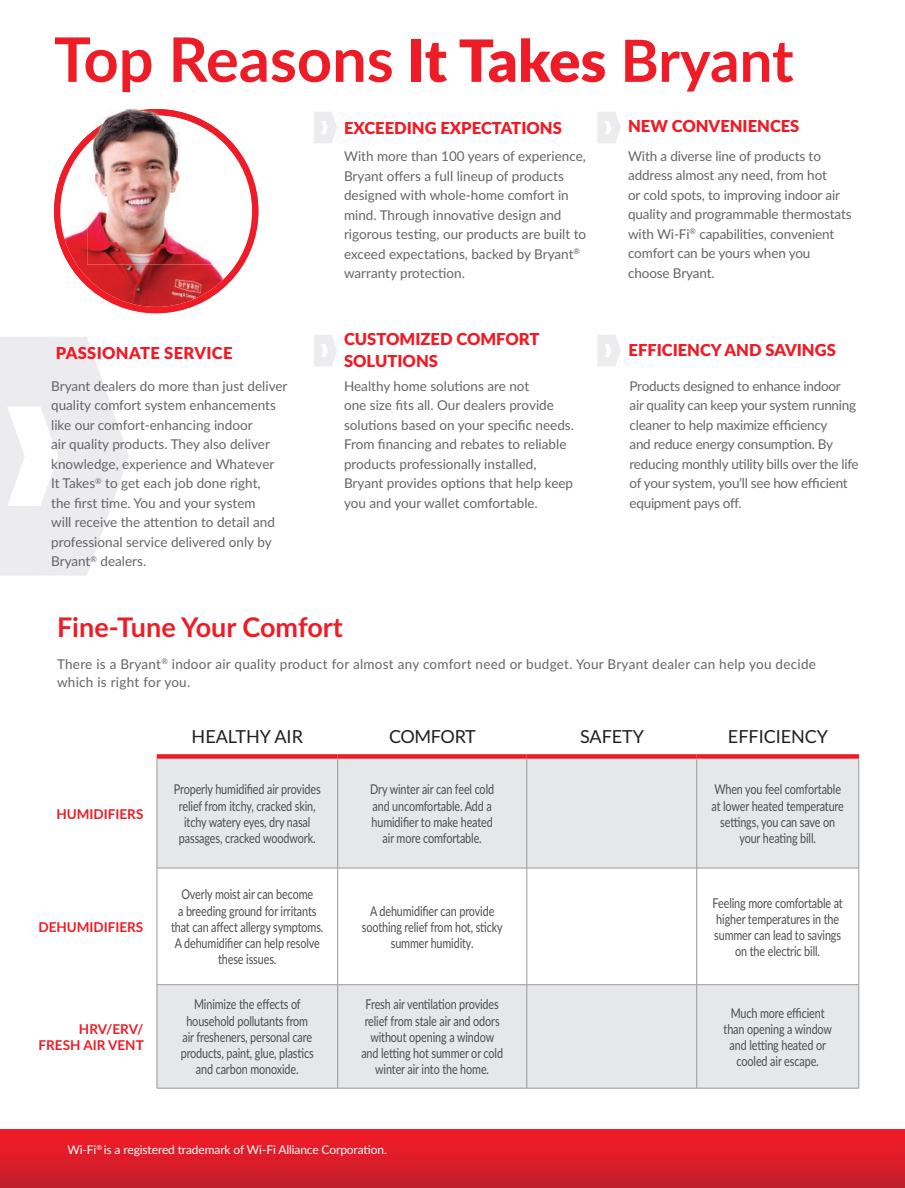
<style>
.page{position:relative;width:905px;height:1188px;background:#fff}
.page>*{position:absolute;margin:0;border:0;box-sizing:border-box;transform-origin:0 0}
.t1{font:700 61.35px "Lato";color:#ee1c27}
.t2{font:700 27px "Lato";color:#ee1c27}
.t3{font:18px "Lato";color:#231f20}
.t4{font:18px "Lato";letter-spacing:-.025em;color:#231f20}
.t5{font:900 16.5px/22.5px "Lato";color:#ee1c27}
.t6{font:900 16.5px "Lato";letter-spacing:.02em;color:#ee1c27}
.t7{font:13.5px/19.5px "Lato";color:#656568}
.t8{font:13.5px/16.2px "Lato";letter-spacing:-.01em;color:#4b4c4d;text-align:center;scale:.8 1}
.t9{font:13.5px/19.5px "Lato";letter-spacing:-.02em;color:#656568}
.t10{font:13.5px/18px "Lato";letter-spacing:.02em;color:#656568}
.t11{font:700 13.5px/16.2px "Lato";color:#ee1c27;text-align:right}
.t12{font:12px "Lato";letter-spacing:-.01em;color:#fff}
.s1{font-weight:900;font-size:58.2px}
.s2{font-size:58.2px}
</style>
<div class="page">
<div style="left:0;top:1130px;width:904px;height:58px;background:linear-gradient(to bottom,#f51b27,#c21f2b)"></div>
<svg style="left:0;top:337px;width:129px;height:239px"></svg>
<svg style="left:314px;top:112px;width:23px;height:31px"></svg>
<svg style="left:314px;top:335px;width:23px;height:31px"></svg>
<svg style="left:597px;top:112px;width:24px;height:31px"></svg>
<svg style="left:597px;top:335px;width:24px;height:31px"></svg>
<svg style="left:54px;top:125px;width:204px;height:188px"></svg>
<img style="left:87px;top:145px;width:124px;height:119px">
<img style="left:87px;top:109px;width:124px;height:36px">
<svg style="left:158px;top:759px;width:700px;height:329px;fill:#e6e7e9"></svg>
<div style="left:157px;top:754px;width:181px;height:5px;background:#ee1c27"></div>
<div style="left:338px;top:754px;width:188px;height:5px;background:#ee1c27"></div>
<div style="left:526px;top:754px;width:170px;height:5px;background:#ee1c27"></div>
<div style="left:696px;top:754px;width:163px;height:5px;background:#ee1c27"></div>
<hr style="left:157px;top:759px;width:1px;height:109px;background:#99989b">
<hr style="left:337px;top:759px;width:1px;height:109px;background:#99989b">
<hr style="left:526px;top:759px;width:1px;height:109px;background:#99989b">
<hr style="left:696px;top:759px;width:1px;height:109px;background:#99989b">
<hr style="left:858px;top:759px;width:1px;height:109px;background:#99989b">
<hr style="left:157px;top:868px;width:181px;height:1px;background:#99989b">
<hr style="left:157px;top:868px;width:1px;height:117px;background:#99989b">
<hr style="left:338px;top:868px;width:188px;height:1px;background:#99989b">
<hr style="left:337px;top:868px;width:1px;height:117px;background:#99989b">
<hr style="left:526px;top:868px;width:170px;height:1px;background:#99989b">
<hr style="left:526px;top:868px;width:1px;height:117px;background:#99989b">
<hr style="left:696px;top:868px;width:163px;height:1px;background:#99989b">
<hr style="left:696px;top:868px;width:1px;height:117px;background:#99989b">
<hr style="left:858px;top:868px;width:1px;height:117px;background:#99989b">
<hr style="left:157px;top:984px;width:181px;height:1px;background:#99989b">
<hr style="left:157px;top:985px;width:1px;height:103px;background:#99989b">
<hr style="left:338px;top:984px;width:188px;height:1px;background:#99989b">
<hr style="left:337px;top:985px;width:1px;height:103px;background:#99989b">
<hr style="left:526px;top:984px;width:170px;height:1px;background:#99989b">
<hr style="left:526px;top:985px;width:1px;height:103px;background:#99989b">
<hr style="left:696px;top:984px;width:163px;height:1px;background:#99989b">
<hr style="left:696px;top:985px;width:1px;height:103px;background:#99989b">
<hr style="left:858px;top:985px;width:1px;height:103px;background:#99989b">
<hr style="left:157px;top:1088px;width:181px;height:1px;background:#99989b">
<hr style="left:338px;top:1088px;width:188px;height:1px;background:#99989b">
<hr style="left:526px;top:1088px;width:170px;height:1px;background:#99989b">
<hr style="left:696px;top:1088px;width:163px;height:1px;background:#99989b">
<h1 class="t1" style="left:54px;top:14px;width:741px">Top Reasons <span class="s1">It Takes</span> <span class="s2">Bryant</span></h1>
<p class="t6" style="left:56px;top:340px;width:178px">PASSIONATE SERVICE</p>
<p class="t7" style="left:51px;top:376px;width:238px">Bryant dealers do more than just deliver quality comfort system enhancements like our comfort-enhancing indoor<br>air quality products. They also deliver knowledge, experience and Whatever<br>It Takes<sup>®</sup> to get each job done right,<br>the first time. You and your system<br>will receive the attention to detail and professional service delivered only by Bryant<sup>®</sup> dealers.</p>
<p class="t5" style="left:344px;top:116px;width:219px">EXCEEDING EXPECTATIONS</p>
<p class="t7" style="left:344px;top:146px;width:244px">With more than 100 years of experience, Bryant offers a full lineup of products designed with whole-home comfort in mind. Through innovative design and rigorous testing, our products are built to exceed expectations, backed by Bryant<sup>® </sup>warranty protection.</p>
<p class="t5" style="left:344px;top:327px;width:197px">CUSTOMIZED COMFORT<br>SOLUTIONS</p>
<p class="t7" style="left:344px;top:376px;width:231px">Healthy home solutions are not<br>one size fits all. Our dealers provide solutions based on your specific needs.<br>From financing and rebates to reliable products professionally installed, Bryant provides options that help keep you and your wallet comfortable.</p>
<p class="t5" style="left:628px;top:114px;width:173px">NEW CONVENIENCES</p>
<p class="t7" style="left:628px;top:146px;width:225px">With a diverse line of products to address almost any need, from hot<br>or cold spots, to improving indoor air quality and programmable thermostats with Wi-Fi<sup>®</sup> capabilities, convenient comfort can be yours when you choose Bryant.</p>
<p class="t5" style="left:628px;top:338px;width:209px">EFFICIENCY AND SAVINGS</p>
<p class="t9" style="left:629px;top:376px;width:230px">Products designed to enhance indoor<br>air quality can keep your system running cleaner to help maximize efficiency<br>and reduce energy consumption. By reducing monthly utility bills over the life of your system, you’ll see how efficient equipment pays off.</p>
<h2 class="t2" style="left:57px;top:608px;width:287px">Fine-Tune Your Comfort</h2>
<p class="t10" style="left:57px;top:654px;width:760px">There is a Bryant<sup>®</sup> indoor air quality product for almost any comfort need or budget. Your Bryant dealer can help you decide which is right for you.</p>
<p class="t11" style="left:56px;top:805px;width:88px">HUMIDIFIERS</p>
<p class="t11" style="left:38px;top:918px;width:106px">DEHUMIDIFIERS</p>
<p class="t11" style="left:39px;top:1020px;width:107px">HRV/ERV/<br>FRESH AIR VENT</p>
<h3 class="t3" style="left:192px;top:724px;width:113px">HEALTHY AIR</h3>
<h3 class="t4" style="left:389px;top:724px;width:88px">COMFORT</h3>
<h3 class="t3" style="left:580px;top:724px;width:66px">SAFETY</h3>
<h3 class="t3" style="left:728px;top:724px;width:102px">EFFICIENCY</h3>
<p class="t8" style="left:174px;top:781px;width:185px">Properly humidified air provides relief from itchy, cracked skin, itchy watery eyes, dry nasal passages, cracked woodwork.</p>
<p class="t8" style="left:370px;top:781px;width:156px">Dry winter air can feel cold and uncomfortable. Add a humidifier to make heated air more comfortable.</p>
<p class="t8" style="left:711px;top:781px;width:167px">When you feel comfortable at lower heated temperature settings, you can save on your heating bill.</p>
<p class="t8" style="left:171px;top:886px;width:192px">Overly moist air can become<br>a breeding ground for irritants that can affect allergy symptoms.<br>A dehumidifier can help resolve these issues.</p>
<p class="t8" style="left:362px;top:902px;width:178px">A dehumidifier can provide soothing relief from hot, sticky summer humidity.</p>
<p class="t8" style="left:712px;top:894px;width:164px">Feeling more comfortable at higher temperatures in the summer can lead to savings on the electric bill.</p>
<p class="t8" style="left:181px;top:996px;width:168px">Minimize the effects of household pollutants from air fresheners, personal care products, paint, glue, plastics and carbon monoxide.</p>
<p class="t8" style="left:361px;top:996px;width:179px">Fresh air ventilation provides relief from stale air and odors without opening a window and letting hot summer or cold winter air into the home.</p>
<p class="t8" style="left:723px;top:1004px;width:137px">Much more efficient than opening a window and letting heated or cooled air escape.</p>
<p class="t12" style="left:68px;top:1141px;width:321px">Wi-Fi<sup>®</sup> is a registered trademark of Wi-Fi Alliance Corporation.</p>
</div>
